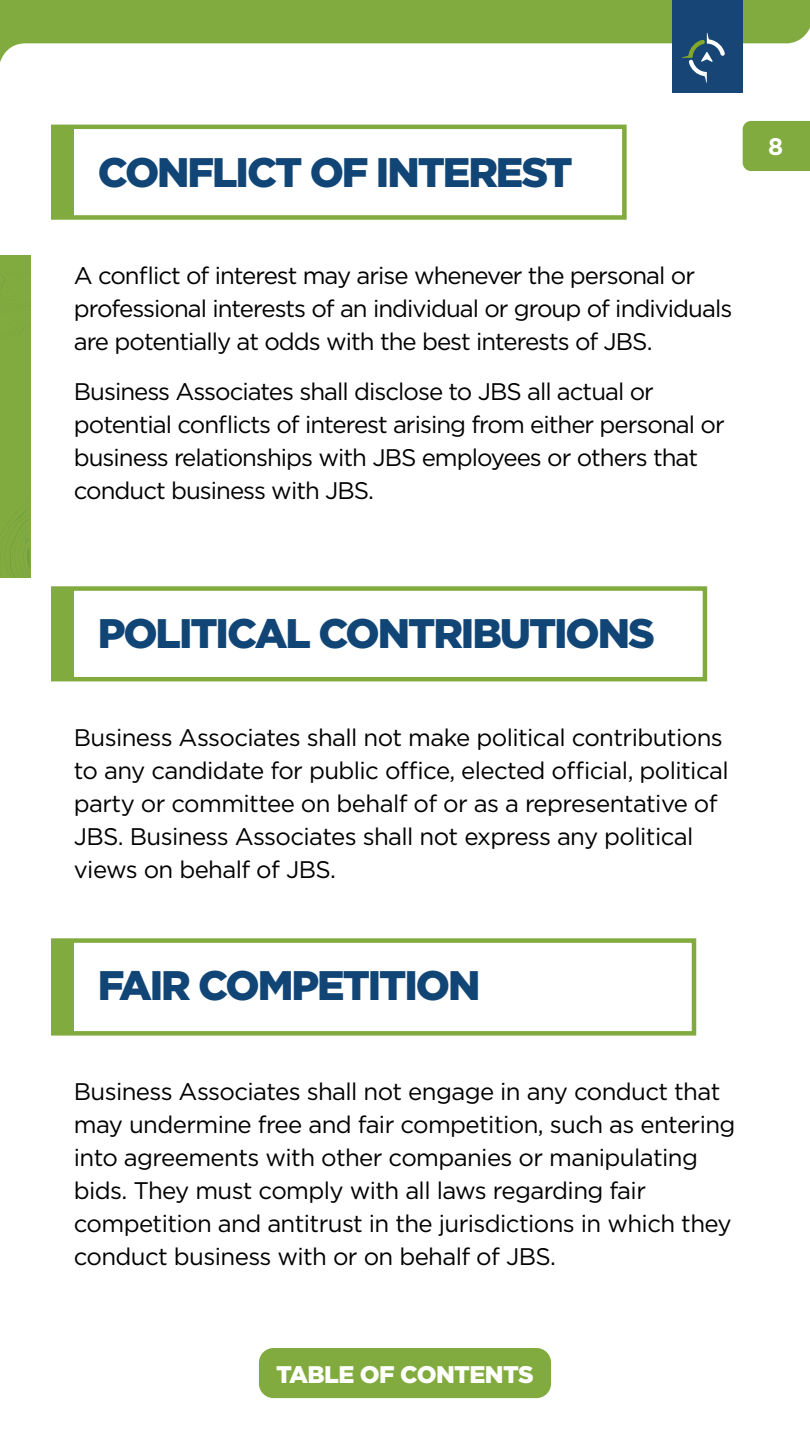
<style>
.page{position:relative;width:810px;height:1440px;background:#fff}
.page>*{position:absolute;margin:0;border:0;box-sizing:border-box;transform-origin:0 0}
.t1{font:900 41.25px "Gotham";letter-spacing:-.05em;color:#104576}
.t2{font:24px/33px "Gotham";letter-spacing:-.025em;color:#000}
.t3{font:900 24px "Gotham";letter-spacing:-.025em;color:#fff}
.t4{font:700 24px "Gotham";color:#fff}
</style>
<div class="page">
<svg style="left:0;top:0;width:810px;height:121px"></svg>
<div style="left:743px;top:121px;width:67px;height:50px;background:#81ab3e"></div>
<div style="left:672px;top:0;width:71px;height:93px;background:#164576"></div>
<svg style="left:682px;top:33px;width:43px;height:50px"></svg>
<div style="left:0;top:255px;width:30px;height:323px;background:#81ab3e"></div>
<svg style="left:10px;top:510px;width:20px;height:67px"></svg>
<div style="left:52px;top:127px;width:22px;height:92px;background:#81ab3e"></div>
<div style="left:52px;top:589px;width:22px;height:92px;background:#81ab3e"></div>
<div style="left:52px;top:941px;width:22px;height:94px;background:#81ab3e"></div>
<div style="left:51px;top:125px;width:576px;height:95px;border:4px solid #81ab3e"></div>
<div style="left:51px;top:586px;width:656px;height:95px;border:4px solid #81ab3e"></div>
<div style="left:51px;top:938px;width:645px;height:98px;border:4px solid #81ab3e"></div>
<div style="left:259px;top:1348px;width:292px;height:50px;background:#81ab3e;border-radius:15px"></div>
<h1 class="t1" style="left:98px;top:143px;width:476px">CONFLICT OF INTEREST</h1>
<p class="t2" style="left:74px;top:258px;width:660px">A conflict of interest may arise whenever the personal or professional interests of an individual or group of individuals are potentially at odds with the best interests of JBS.</p>
<p class="t2" style="left:74px;top:374px;width:652px">Business Associates shall disclose to JBS all actual or potential conflicts of interest arising from either personal or business relationships with JBS employees or others that conduct business with JBS.</p>
<p class="t4" style="left:768px;top:130px;width:17px">8</p>
<h1 class="t1" style="left:98px;top:605px;width:559px">POLITICAL CONTRIBUTIONS</h1>
<p class="t2" style="left:74px;top:721px;width:656px">Business Associates shall not make political contributions to any candidate for public office, elected official, political party or committee on behalf of or as a representative of JBS. Business Associates shall not express any political views on behalf of JBS.</p>
<h1 class="t1" style="left:98px;top:957px;width:384px">FAIR COMPETITION</h1>
<p class="t2" style="left:74px;top:1074px;width:663px">Business Associates shall not engage in any conduct that may undermine free and fair competition, such as entering into agreements with other companies or manipulating bids. They must comply with all laws regarding fair competition and antitrust in the jurisdictions in which they conduct business with or on behalf of JBS.</p>
<p class="t3" style="left:276px;top:1358px;width:259px">TABLE OF CONTENTS</p>
</div>
